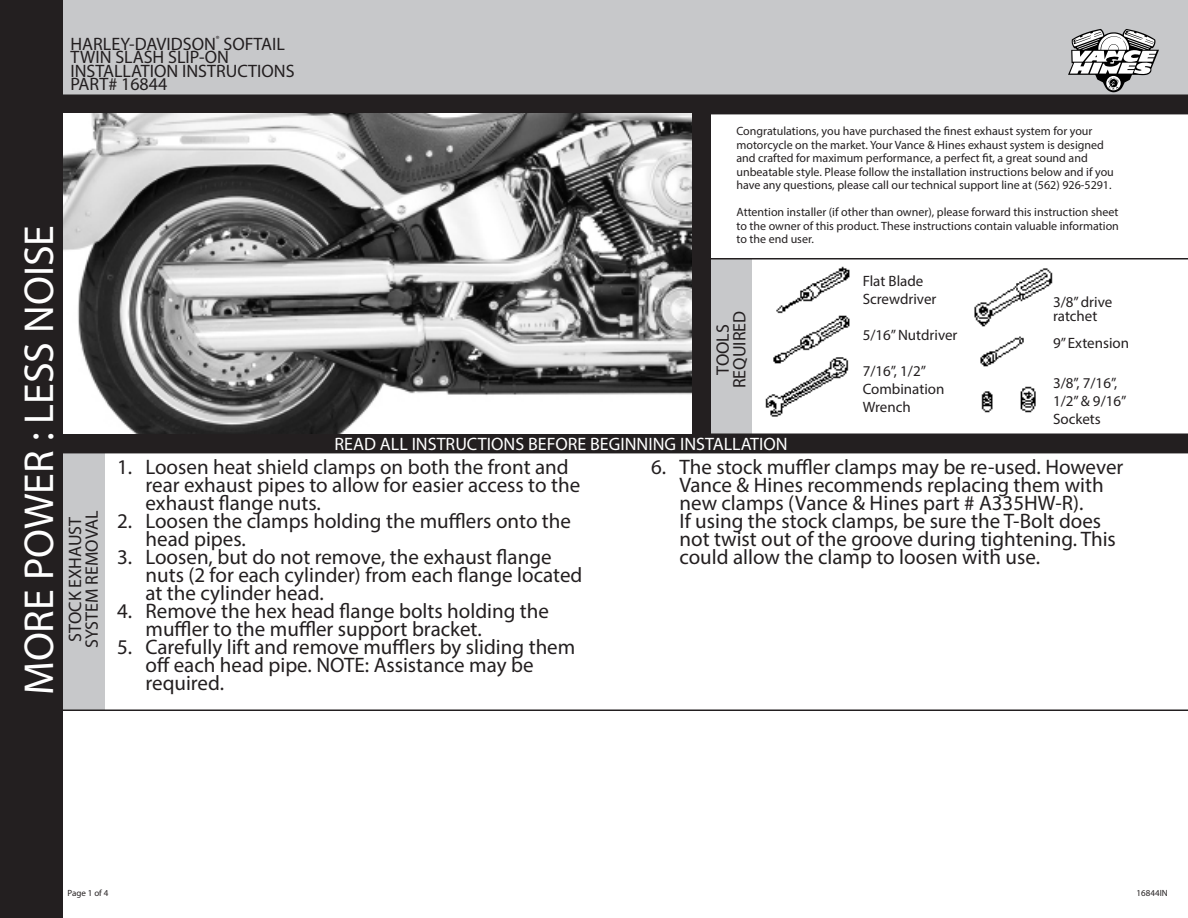
<style>
.page{position:relative;width:1188px;height:918px;background:#fff}
.page>*{position:absolute;margin:0;border:0;box-sizing:border-box;transform-origin:0 0}
.t1{font:42px "Myriad Pro";color:#fff}
.Paragraph_Style_1{font:21px/18px "Myriad Pro";color:#231f20}
.t2{font:18px "Myriad Pro";color:#231f20}
.t3{font:18px "Myriad Pro";color:#fff}
.t4{font:15px "Myriad Pro";color:#231f20}
.t5{font:12px/13.5px "Myriad Pro";color:#231f20}
.t6{font:9px "Myriad Pro";color:#231f20}
</style>
<div class="page">
<div style="left:56px;top:0;width:1132px;height:104px;background:#c7c8ca"></div>
<div style="left:57px;top:448px;width:48px;height:262px;background:#c7c8ca"></div>
<div style="left:708px;top:258px;width:44px;height:176px;background:#c7c8ca"></div>
<div style="left:1px;top:1px;width:61px;height:916px;background:#231f20"></div>
<div style="left:0;top:0;width:63px;height:918px;border:2px solid #231f20"></div>
<svg style="left:60px;top:29px;width:1128px;height:85px"></svg>
<img style="left:765px;top:266px;width:288px;height:151px">
<hr style="left:60px;top:710px;width:1128px;height:1px;background:#231f20">
<hr style="left:710px;top:258px;width:478px;height:2px;background:#231f20">
<div style="left:56px;top:434px;width:1131px;height:19px;background:#231f20"></div>
<div style="left:691px;top:107px;width:19px;height:339px;background:#231f20"></div>
<div style="left:690px;top:106px;width:21px;height:341px;border:2px solid #231f20"></div>
<img style="left:63px;top:113px;width:628px;height:321px">
<p class="t1" style="left:13px;top:695px;width:472px;rotate:-90deg">MORE POWER : LESS NOISE</p>
<p class="t2" style="left:70px;top:33px;width:216px">HARLEY-DAVIDSON<sup>®</sup> SOFTAIL</p>
<p class="t2" style="left:70px;top:46px;width:160px">TWIN SLASH SLIP-ON</p>
<p class="t2" style="left:70px;top:60px;width:226px">INSTALLATION INSTRUCTIONS</p>
<p class="t2" style="left:70px;top:73px;width:98px">PART# 16844</p>
<p class="t5" style="left:736px;top:124px;width:379px">Congratulations, you have purchased the finest exhaust system for your motorcycle on the market. Your Vance &amp; Hines exhaust system is designed and crafted for maximum performance, a perfect fit, a great sound and unbeatable style. Please follow the installation instructions below and if you have any questions, please call our technical support line at (562) 926-5291.</p>
<p class="t5" style="left:736px;top:205px;width:384px;text-align:justify">Attention installer (if other than owner), please forward this instruction sheet to the owner of this product. These instructions contain valuable information to the end user.</p>
<p class="t2" style="left:728px;top:388px;width:79px;rotate:-90deg">REQUIRED</p>
<p class="t2" style="left:712px;top:375px;width:52px;rotate:-90deg">TOOLS</p>
<p class="t3" style="left:334px;top:433px;width:455px">READ ALL INSTRUCTIONS BEFORE BEGINNING INSTALLATION</p>
<p class="t4" style="left:863px;top:272px;width:62px">Flat Blade</p>
<p class="t4" style="left:863px;top:290px;width:75px">Screwdriver</p>
<p class="t4" style="left:863px;top:326px;width:96px">5/16” Nutdriver</p>
<p class="t4" style="left:863px;top:362px;width:65px">7/16”, 1/2”</p>
<p class="t4" style="left:863px;top:380px;width:83px">Combination</p>
<p class="t4" style="left:863px;top:398px;width:50px">Wrench</p>
<p class="t4" style="left:1053px;top:293px;width:61px">3/8” drive</p>
<p class="t4" style="left:1053px;top:307px;width:46px">ratchet</p>
<p class="t4" style="left:1053px;top:334px;width:78px">9” Extension</p>
<p class="t4" style="left:1053px;top:374px;width:66px">3/8”, 7/16”,</p>
<p class="t4" style="left:1053px;top:392px;width:75px">1/2” &amp; 9/16”</p>
<p class="t4" style="left:1053px;top:410px;width:49px">Sockets</p>
<p class="t2" style="left:64px;top:642px;width:126px;rotate:-90deg">STOCK EXHAUST</p>
<p class="t2" style="left:81px;top:648px;width:139px;rotate:-90deg">SYSTEM REMOVAL</p>
<p class="Paragraph_Style_1" style="left:146px;top:457px;width:436px;text-indent:-28px">1. Loosen heat shield clamps on both the front and rear exhaust pipes to allow for easier access to the exhaust flange nuts.</p>
<p class="Paragraph_Style_1" style="left:146px;top:511px;width:427px;text-indent:-28px">2. Loosen the clamps holding the mufflers onto the head pipes.</p>
<p class="Paragraph_Style_1" style="left:146px;top:547px;width:438px;text-indent:-28px">3. Loosen, but do not remove, the exhaust flange nuts (2 for each cylinder) from each flange located at the cylinder head.</p>
<p class="Paragraph_Style_1" style="left:146px;top:601px;width:405px;text-indent:-28px">4. Remove the hex head flange bolts holding the muffler to the muffler support bracket.</p>
<p class="Paragraph_Style_1" style="left:146px;top:637px;width:431px;text-indent:-28px">5. Carefully lift and remove mufflers by sliding them off each head pipe. NOTE: Assistance may be required.</p>
<p class="Paragraph_Style_1" style="left:680px;top:457px;width:445px;text-indent:-28px">6. The stock muffler clamps may be re-used. However Vance &amp; Hines recommends replacing them with new clamps (Vance &amp; Hines part # A335HW-R).<br>If using the stock clamps, be sure the T-Bolt does not twist out of the groove during tightening. This could allow the clamp to loosen with use.</p>
<p class="t6" style="left:68px;top:888px;width:42px">Page 1 of 4</p>
<p class="t6" style="left:1137px;top:888px;width:33px">16844IN</p>
</div>
